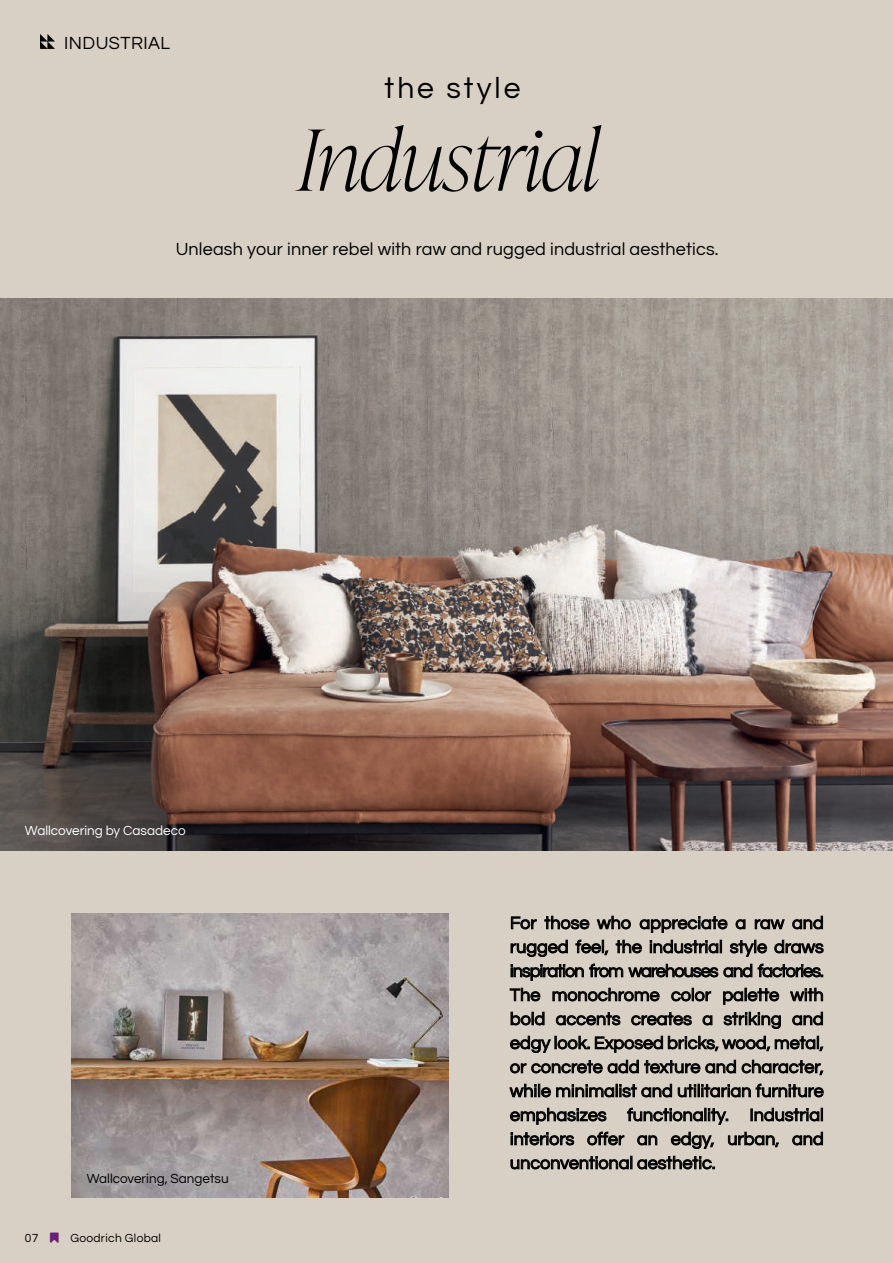
<style>
.page{position:relative;width:893px;height:1263px;background:#d9d0c5}
.page>*{position:absolute;margin:0;border:0;box-sizing:border-box;transform-origin:0 0}
.t1{font:italic 100 84px "Ivy Presto Display";color:#000}
.t2{font:30px "Questrial";letter-spacing:.1em;color:#000}
.t3{font:18px/24px "Questrial";letter-spacing:.01em;color:#000;text-align:justify}
.t4{font:13.5px "Questrial";color:#fff}
.t5{font:13.5px "Questrial";color:#000}
.t6{font:12px "Questrial";letter-spacing:.025em;color:#000}
</style>
<div class="page">
<img style="left:71px;top:914px;width:377px;height:284px">
<img style="left:0;top:299px;width:893px;height:551px">
<svg style="left:511px;top:917px;width:25px;height:12px"></svg>
<svg style="left:545px;top:916px;width:44px;height:13px"></svg>
<svg style="left:597px;top:916px;width:34px;height:13px"></svg>
<svg style="left:640px;top:916px;width:87px;height:16px"></svg>
<svg style="left:736px;top:919px;width:9px;height:10px"></svg>
<svg style="left:755px;top:919px;width:29px;height:10px"></svg>
<svg style="left:792px;top:916px;width:31px;height:13px"></svg>
<svg style="left:511px;top:940px;width:57px;height:17px"></svg>
<svg style="left:576px;top:940px;width:32px;height:15px"></svg>
<svg style="left:616px;top:940px;width:26px;height:13px"></svg>
<svg style="left:650px;top:940px;width:72px;height:13px"></svg>
<svg style="left:730px;top:940px;width:37px;height:17px"></svg>
<svg style="left:775px;top:940px;width:48px;height:13px"></svg>
<svg style="left:511px;top:964px;width:207px;height:16px"></svg>
<svg style="left:724px;top:964px;width:28px;height:13px"></svg>
<svg style="left:758px;top:964px;width:65px;height:13px"></svg>
<svg style="left:510px;top:988px;width:30px;height:13px"></svg>
<svg style="left:553px;top:988px;width:106px;height:13px"></svg>
<svg style="left:671px;top:988px;width:40px;height:13px"></svg>
<svg style="left:723px;top:988px;width:56px;height:16px"></svg>
<svg style="left:790px;top:988px;width:33px;height:13px"></svg>
<svg style="left:511px;top:1012px;width:33px;height:13px"></svg>
<svg style="left:556px;top:1012px;width:64px;height:13px"></svg>
<svg style="left:631px;top:1012px;width:61px;height:13px"></svg>
<svg style="left:703px;top:1015px;width:9px;height:10px"></svg>
<svg style="left:724px;top:1012px;width:57px;height:17px"></svg>
<svg style="left:792px;top:1012px;width:31px;height:13px"></svg>
<svg style="left:510px;top:1036px;width:313px;height:17px"></svg>
<svg style="left:510px;top:1060px;width:92px;height:13px"></svg>
<svg style="left:608px;top:1060px;width:128px;height:13px"></svg>
<svg style="left:742px;top:1060px;width:81px;height:15px"></svg>
<svg style="left:510px;top:1084px;width:162px;height:13px"></svg>
<svg style="left:678px;top:1084px;width:145px;height:13px"></svg>
<svg style="left:510px;top:1108px;width:96px;height:16px"></svg>
<svg style="left:627px;top:1108px;width:101px;height:17px"></svg>
<svg style="left:751px;top:1108px;width:72px;height:13px"></svg>
<svg style="left:511px;top:1132px;width:63px;height:13px"></svg>
<svg style="left:587px;top:1132px;width:37px;height:13px"></svg>
<svg style="left:637px;top:1135px;width:20px;height:10px"></svg>
<svg style="left:671px;top:1132px;width:43px;height:17px"></svg>
<svg style="left:728px;top:1132px;width:51px;height:15px"></svg>
<svg style="left:792px;top:1132px;width:31px;height:13px"></svg>
<svg style="left:511px;top:1156px;width:204px;height:13px"></svg>
<svg style="left:40px;top:34px;width:15px;height:15px"></svg>
<p class="t3" style="left:64px;top:32px;width:107px">INDUSTRIAL</p>
<h2 class="t2" style="left:385px;top:76px;width:137px">the style</h2>
<h1 class="t1" style="left:298px;top:125px;width:302px">Industrial</h1>
<p class="t3" style="left:176px;top:238px;width:544px">Unleash your inner rebel with raw and rugged industrial aesthetics.</p>
<p class="t4" style="left:25px;top:825px;width:162px">Wallcovering by Casadeco</p>
<p class="t5" style="left:87px;top:1172px;width:143px">Wallcovering, Sangetsu</p>
<p class="t6" style="left:25px;top:1233px;width:15px">07</p>
<p class="t6" style="left:70px;top:1233px;width:92px">Goodrich Global</p>
<p class="t3" style="left:510px;top:912px;width:315px">For those who appreciate a raw and rugged feel, the industrial style draws inspiration from warehouses and factories.<br>The monochrome color palette with bold accents creates a striking and edgy look. Exposed bricks, wood, metal, or concrete add texture and character, while minimalist and utilitarian furniture emphasizes functionality. Industrial interiors offer an edgy, urban, and unconventional aesthetic.</p>
</div>
